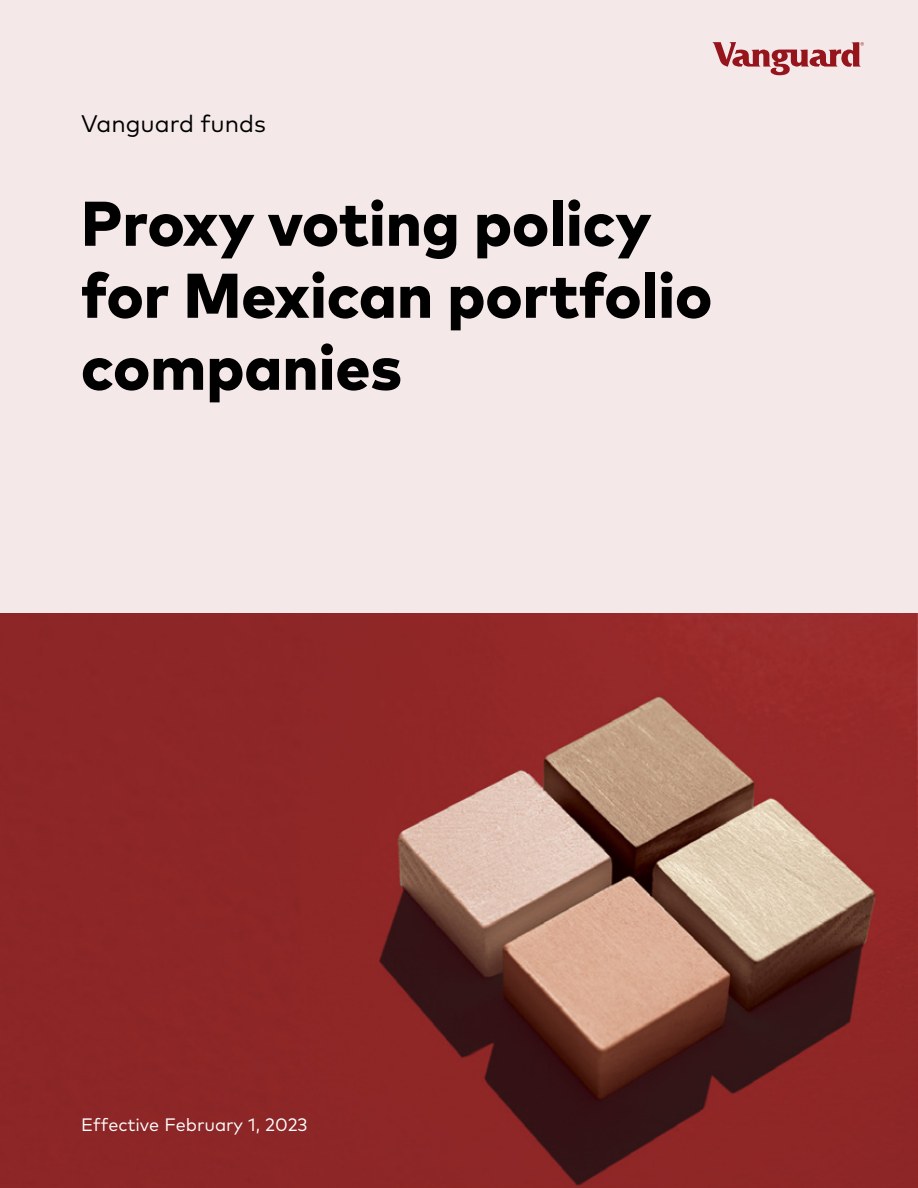
<style>
.page{position:relative;width:918px;height:1188px;background:#f4e8e8}
.page>*{position:absolute;margin:0;border:0;box-sizing:border-box;transform-origin:0 0}
.Headline__black{font:800 63px/72px "Mark Pro";color:#000}
.Subheadline__black{font:24px "Mark Pro";color:#000}
.t1{font:18px "Mark Pro";letter-spacing:-.005em;color:#fff}
</style>
<div class="page">
<svg style="left:712px;top:42px;width:152px;height:33px"></svg>
<img style="left:0;top:614px;width:918px;height:574px">
<p class="Subheadline__black" style="left:81px;top:105px;width:187px">Vanguard funds</p>
<h1 class="Headline__black" style="left:81px;top:182px;width:633px">Proxy voting policy for Mexican portfolio companies</h1>
<p class="t1" style="left:81px;top:1111px;width:228px">Effective February 1, 2023</p>
</div>
